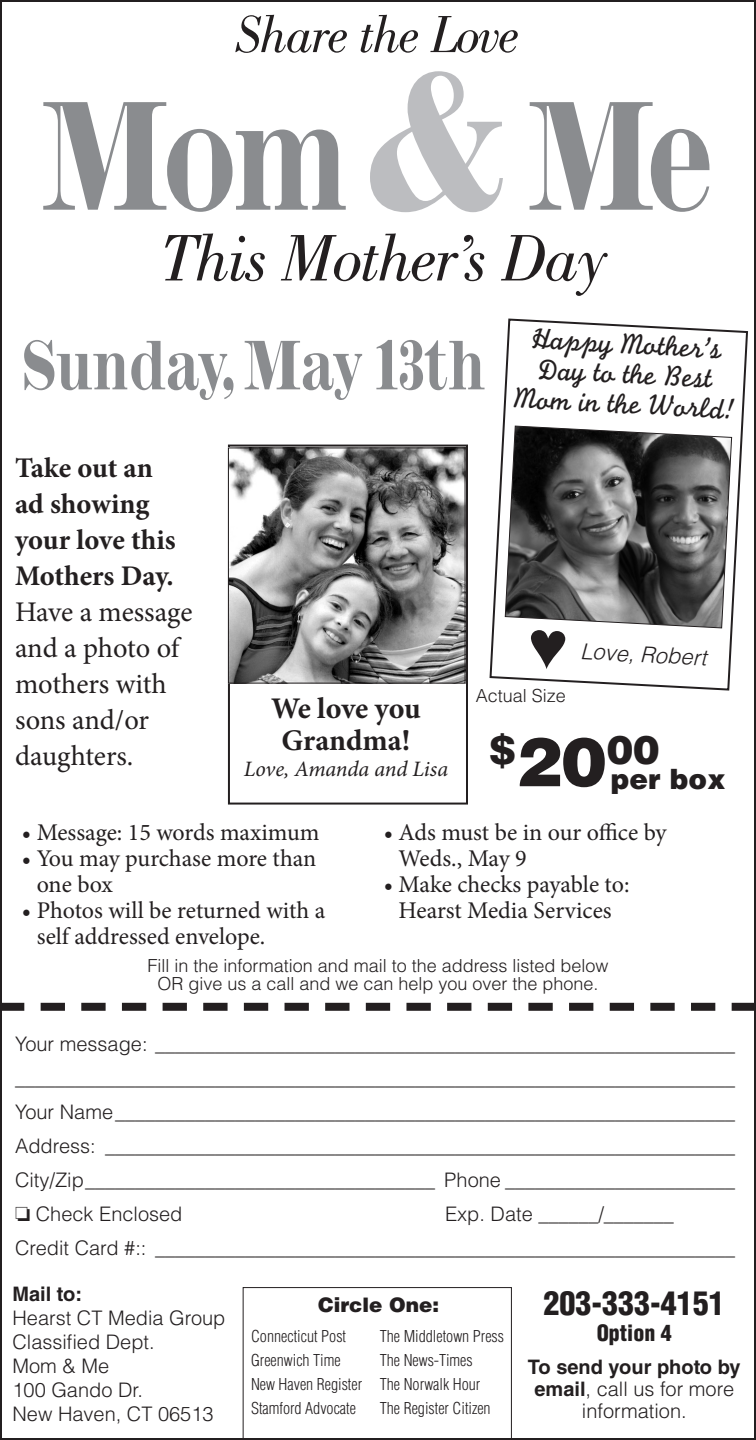
<style>
.page{position:relative;width:756px;height:1440px;background:#fff}
.page>*{position:absolute;margin:0;border:0;box-sizing:border-box;transform-origin:0 0}
.t1{font:700 153.8px "Inflex MT Std";color:#8a8c8f;scale:.75 1}
.t2{font:700 69.4px "Inflex MT Std";letter-spacing:-.025em;color:#8a8c8f;scale:.75 1}
.t3{font:italic 68px "Bodoni Std";letter-spacing:-.025em;color:#231f20}
.t4{font:italic 54px "Bodoni Std";letter-spacing:-.025em;color:#231f20}
.t5{font:900 39.6px "Helvetica LT Std";color:#231f20}
.t6{font:900 condensed 32px "Helvetica LT Std";color:#231f20}
.t7{font:30px/30px "Monoline Script MT Std";color:#231f20;text-align:center}
.t8{font:700 30px/32px "Minion Pro";letter-spacing:-.005em;color:#231f20;text-align:center}
.t9{font:28.4px/36px "Minion Pro";letter-spacing:-.005em;color:#231f20}
.t10{font:700 28.4px/36px "Minion Pro";color:#231f20}
.t11{font:900 28px "Helvetica LT Std";color:#231f20}
.t12{font:24px/26px "Minion Pro";letter-spacing:-.005em;color:#231f20}
.t13{font:italic 22px "Minion Pro";letter-spacing:-.005em;color:#231f20}
.t14{font:italic 300 22px "Helvetica LT Std";color:#231f20}
.t15{font:900 condensed 22px "Helvetica LT Std";color:#231f20}
.t16{font:300 20px/34px "Helvetica LT Std";color:#231f20}
.t17{font:900 20px "Helvetica LT Std";color:#231f20}
.t18{font:700 20px "Helvetica LT Std";color:#231f20}
.t19{font:300 18px/18px "Helvetica LT Std";color:#231f20;text-align:center}
.t20{font:300 condensed 16px/24px "Helvetica LT Std";color:#231f20}
.s1{font-size:194.2px;color:#bcbdc0}
.s2{font-size:68px}
.s3{font-weight:700}
</style>
<div class="page">
<div style="left:243px;top:1287px;width:269px;height:153px;border:1px solid #231f20"></div>
<div style="left:228px;top:445px;width:240px;height:360px;border:2px solid #231f20"></div>
<img style="left:230px;top:449px;width:234px;height:233px">
<div style="left:228px;top:447px;width:238px;height:237px;border:1px solid #231f20"></div>
<svg style="left:489px;top:318px;width:260px;height:373px"></svg>
<svg style="left:504px;top:425px;width:229px;height:204px;background:#646464"></svg>
<svg style="left:3px;top:1003px;width:750px;height:8px"></svg>
<svg style="left:529px;top:629px;width:37px;height:41px"></svg>
<h3 class="t4" style="left:235px;top:4px;width:286px">Share the Love</h3>
<h1 class="t1" style="left:41px;top:71px;width:902px">Mom <span class="s1">&amp;</span> Me</h1>
<h3 class="t3" style="left:160px;top:220px;width:449px">This Mother’s Day</h3>
<h2 class="t2" style="left:22px;top:327px;width:620px">Sunday, May 13th</h2>
<h3 class="t7" style="left:518px;top:323px;width:222px;rotate:3deg">Happy Mother’s<br>Day to the Best<br>Mom in the World!</h3>
<h3 class="t10" style="left:15px;top:450px;width:162px">Take out an ad showing your love this<br>Mothers Day.</h3>
<h3 class="t9" style="left:15px;top:594px;width:179px">Have a message and a photo of mothers with sons and/or daughters.</h3>
<h3 class="t8" style="left:271px;top:692px;width:151px">We love you<br>Grandma!</h3>
<p class="t13" style="left:244px;top:754px;width:206px">Love, Amanda and Lisa</p>
<p class="t19" style="left:476px;top:686px;width:92px">Actual Size</p>
<p class="t14" style="left:581px;top:637px;width:128px;rotate:3deg">Love, Robert</p>
<h3 class="t5" style="left:490px;top:723px;width:172px">$<span class="s2">20</span>00</h3>
<h3 class="t11" style="left:611px;top:761px;width:117px">per box</h3>
<p class="t12" style="left:22px;top:820px;width:299px">• Message: 15 words maximum</p>
<p class="t12" style="left:37px;top:846px;width:281px;text-indent:-15px">• You may purchase more than one box</p>
<p class="t12" style="left:37px;top:898px;width:290px;text-indent:-15px">• Photos will be returned with a self addressed envelope.</p>
<p class="t12" style="left:399px;top:820px;width:270px;text-indent:-15px">• Ads must be in our office by<br>Weds., May 9</p>
<p class="t12" style="left:384px;top:872px;width:247px;text-align:center">• Make checks payable to:<br>Hearst Media Services</p>
<p class="t19" style="left:147px;top:956px;width:463px">Fill in the information and mail to the address listed below<br>OR give us a call and we can help you over the phone.</p>
<p class="t16" style="left:15px;top:1027px;width:722px;text-align:justify">Your message: __________________________________________________________ ________________________________________________________________________ Your Name______________________________________________________________ Address: _______________________________________________________________ City/Zip___________________________________ Phone _______________________ ❏ Check Enclosed</p>
<p class="t16" style="left:15px;top:1197px;width:721px;text-indent:430px">Exp. Date ______/_______<br>Credit Card #:: __________________________________________________________</p>
<p class="t18" style="left:12px;top:1282px;width:71px">Mail to:</p>
<p class="t16" style="left:12px;top:1306px;width:215px;line-height:24px">Hearst CT Media Group<br>Classified Dept.<br>Mom &amp; Me<br>100 Gando Dr.<br>New Haven, CT 06513</p>
<h3 class="t6" style="left:544px;top:1283px;width:183px">203-333-4151</h3>
<p class="t15" style="left:597px;top:1319px;width:77px">Option 4</p>
<p class="t17" style="left:318px;top:1292px;width:122px">Circle One:</p>
<p class="t20" style="left:251px;top:1324px;width:113px">Connecticut Post<br>Greenwich Time<br>New Haven Register<br>Stamford Advocate</p>
<p class="t20" style="left:380px;top:1324px;width:126px">The Middletown Press<br>The News-Times<br>The Norwalk Hour<br>The Register Citizen</p>
<p class="t16" style="left:528px;top:1356px;width:214px;line-height:22px;text-align:center"><span class="s3">To send your photo by email</span>, call us for more information.</p>
</div>
